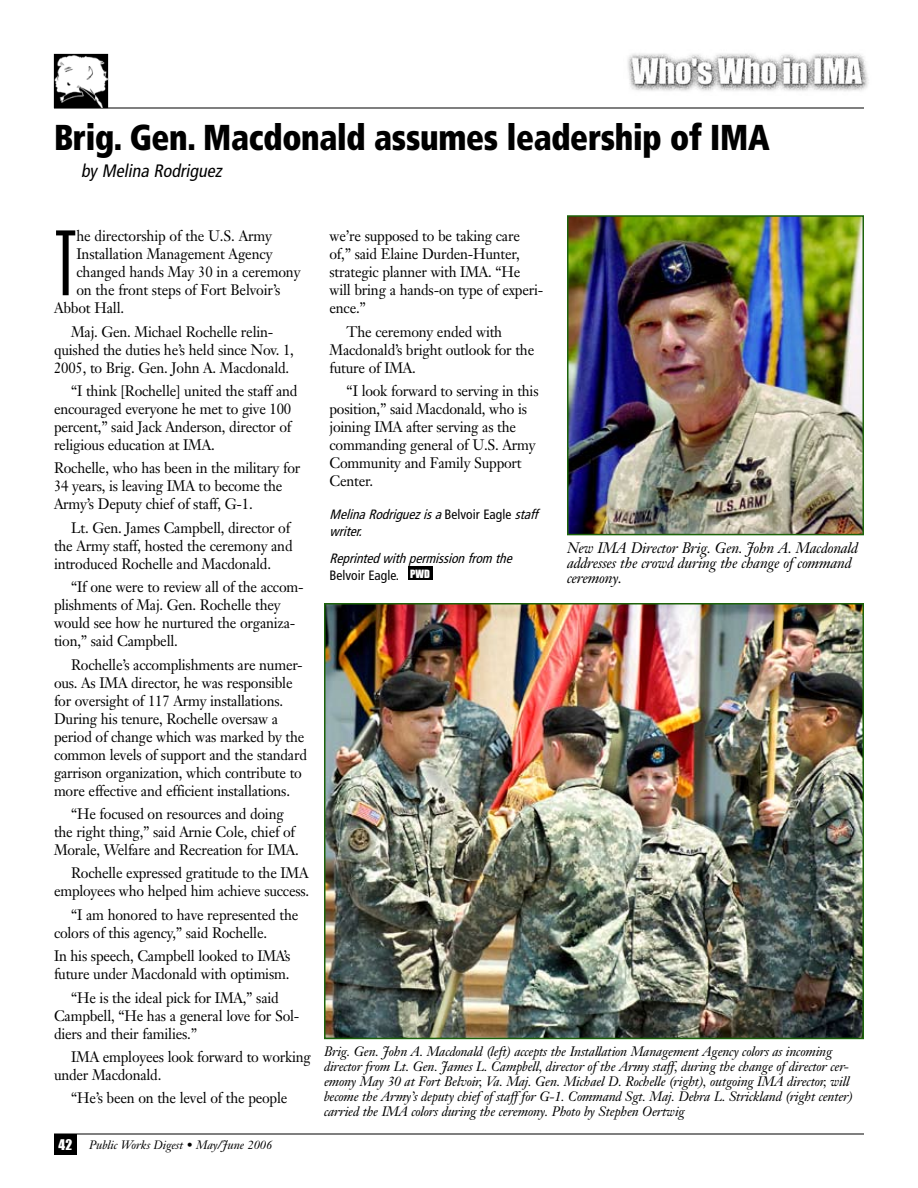
<style>
.page{position:relative;width:918px;height:1188px;background:#fff}
.page>*{position:absolute;margin:0;border:0;box-sizing:border-box;transform-origin:0 0}
.t1{font:300 ultra-condensed 89.85px "Univers";color:#000}
.t2{font:900 condensed 36px "Frutiger";letter-spacing:-.01em;color:#000;scale:.9 1}
.t3{font:italic condensed 18px "Frutiger";color:#000}
.t4{font:15px/18px "Janson Text";letter-spacing:-.015em;color:#000;scale:.95 1}
.t5{font:italic 15px/15px "Janson Text";letter-spacing:-.015em;color:#000}
.t6{font:italic 13.5px/15px "Janson Text";letter-spacing:-.015em;color:#000}
.t7{font:italic condensed 13.5px/16.6px "Frutiger";color:#000}
.t8{font:13.5px "Impact";color:#fff}
.t9{font:italic 12px "Janson Text";letter-spacing:-.005em;color:#000}
.s1{font-style:normal}
</style>
<div class="page">
<hr style="left:54px;top:108px;width:810px;height:1px;background:#000">
<hr style="left:54px;top:1134px;width:810px;height:1px;background:#000">
<div style="left:54px;top:1134px;width:22px;height:20px;background:#000"></div>
<div style="left:408px;top:567px;width:24px;height:13px;background:#000"></div>
<img style="left:627px;top:53px;width:242px;height:38px">
<img style="left:327px;top:606px;width:534px;height:430px">
<div style="left:324px;top:603px;width:540px;height:436px;border:2px solid #1c630a"></div>
<img style="left:54px;top:54px;width:54px;height:54px">
<img style="left:570px;top:218px;width:291px;height:314px">
<div style="left:567px;top:215px;width:297px;height:320px;border:2px solid #1c630a"></div>
<h2 class="t2" style="left:54px;top:116px;width:797px">Brig. Gen. Macdonald assumes leadership of IMA</h2>
<p class="t3" style="left:81px;top:160px;width:146px">by Melina Rodriguez</p>
<h1 class="t1" style="left:54px;top:217px;width:25px">T</h1>
<p class="t4" style="left:76px;top:227px;width:207px">he directorship of the U.S. Army</p>
<p class="t4" style="left:76px;top:245px;width:208px">Installation Management Agency</p>
<p class="t4" style="left:76px;top:263px;width:237px">changed hands May 30 in a ceremony</p>
<p class="t4" style="left:76px;top:281px;width:216px">on the front steps of Fort Belvoir’s</p>
<p class="t4" style="left:54px;top:299px;width:75px">Abbot Hall.</p>
<p class="t4" style="left:54px;top:322px;width:254px;text-align:center">Maj. Gen. Michael Rochelle relin&shy;quished the duties he’s held since Nov. 1,<br>2005, to Brig. Gen. John A. Macdonald.</p>
<p class="t4" style="left:54px;top:382px;width:258px;text-indent:17px">“I think [Rochelle] united the staff and encouraged everyone he met to give 100 percent,” said Jack Anderson, director of religious education at IMA.</p>
<p class="t4" style="left:54px;top:459px;width:261px">Rochelle, who has been in the military for<br>34 years, is leaving IMA to become the<br>Army’s Deputy chief of staff, G-1.</p>
<p class="t4" style="left:54px;top:519px;width:253px;text-indent:17px">Lt. Gen. James Campbell, director of the Army staff, hosted the ceremony and introduced Rochelle and Macdonald.</p>
<p class="t4" style="left:54px;top:578px;width:264px;text-indent:17px">“If one were to review all of the accom&shy;plishments of Maj. Gen. Rochelle they would see how he nurtured the organiza&shy;tion,” said Campbell.</p>
<p class="t4" style="left:54px;top:655px;width:268px;text-indent:17px">Rochelle’s accomplishments are numer&shy;ous. As IMA director, he was responsible for oversight of 117 Army installations.<br>During his tenure, Rochelle oversaw a period of change which was marked by the common levels of support and the standard garrison organization, which contribute to more effective and efficient installations.</p>
<p class="t4" style="left:54px;top:805px;width:259px;text-align:center">“He focused on resources and doing<br>the right thing,” said Arnie Cole, chief of<br>Morale, Welfare and Recreation for IMA.</p>
<p class="t4" style="left:54px;top:864px;width:270px;text-align:right">Rochelle expressed gratitude to the IMA employees who helped him achieve success.</p>
<p class="t4" style="left:54px;top:906px;width:259px;text-indent:17px">“I am honored to have represented the colors of this agency,” said Rochelle.</p>
<p class="t4" style="left:54px;top:947px;width:251px">In his speech, Campbell looked to IMA’s future under Macdonald with optimism.</p>
<p class="t4" style="left:54px;top:988px;width:260px;text-indent:17px">“He is the ideal pick for IMA,” said<br>Campbell, “He has a general love for Sol&shy;diers and their families.”</p>
<p class="t4" style="left:54px;top:1048px;width:272px;text-indent:17px">IMA employees look forward to working under Macdonald.</p>
<p class="t4" style="left:71px;top:1089px;width:229px">“He’s been on the level of the people</p>
<p class="t8" style="left:59px;top:1136px;width:8px">42</p>
<p class="t9" style="left:89px;top:1137px;width:185px">Public Works Digest • May/June 2006</p>
<p class="t4" style="left:330px;top:227px;width:227px">we’re supposed to be taking care of,” said Elaine Durden-Hunter, strategic planner with IMA. “He will bring a hands-on type of experi&shy;ence.”</p>
<p class="t4" style="left:330px;top:322px;width:217px;text-indent:17px">The ceremony ended with<br>Macdonald’s bright outlook for the future of IMA.</p>
<p class="t4" style="left:330px;top:382px;width:222px;text-indent:17px">“I look forward to serving in this position,” said Macdonald, who is joining IMA after serving as the commanding general of U.S. Army<br>Community and Family Support<br>Center.</p>
<p class="t7" style="left:330px;top:506px;width:214px">MelinaRodriguezisa<span class="s1">B e l v o i r E a g l e</span> staff writer.</p>
<p class="t7" style="left:330px;top:550px;width:188px;line-height:17.2px">Reprintedwithpermissionfrom the<br><span class="s1">Belvoir Eagle.</span> <sup>PWD</sup></p>
<p class="t5" style="left:567px;top:540px;width:293px">New IMA Director Brig. Gen. John A. Macdonald addresses the crowd during the change of command ceremony.</p>
<p class="t6" style="left:324px;top:1044px;width:531px">Brig. Gen. John A. Macdonald (left) accepts the Installation Management Agency colors as incoming director from Lt. Gen. James L. Campbell, director of the Army staff, during the change of director cer&shy;emony May 30 at Fort Belvoir, Va. Maj. Gen. Michael D. Rochelle (right), outgoing IMA director, will become the Army’s deputy chief of staff for G-1. Command Sgt. Maj. Debra L. Strickland (right center) carried the IMA colors during the ceremony. Photo by Stephen Oertwig</p>
</div>
